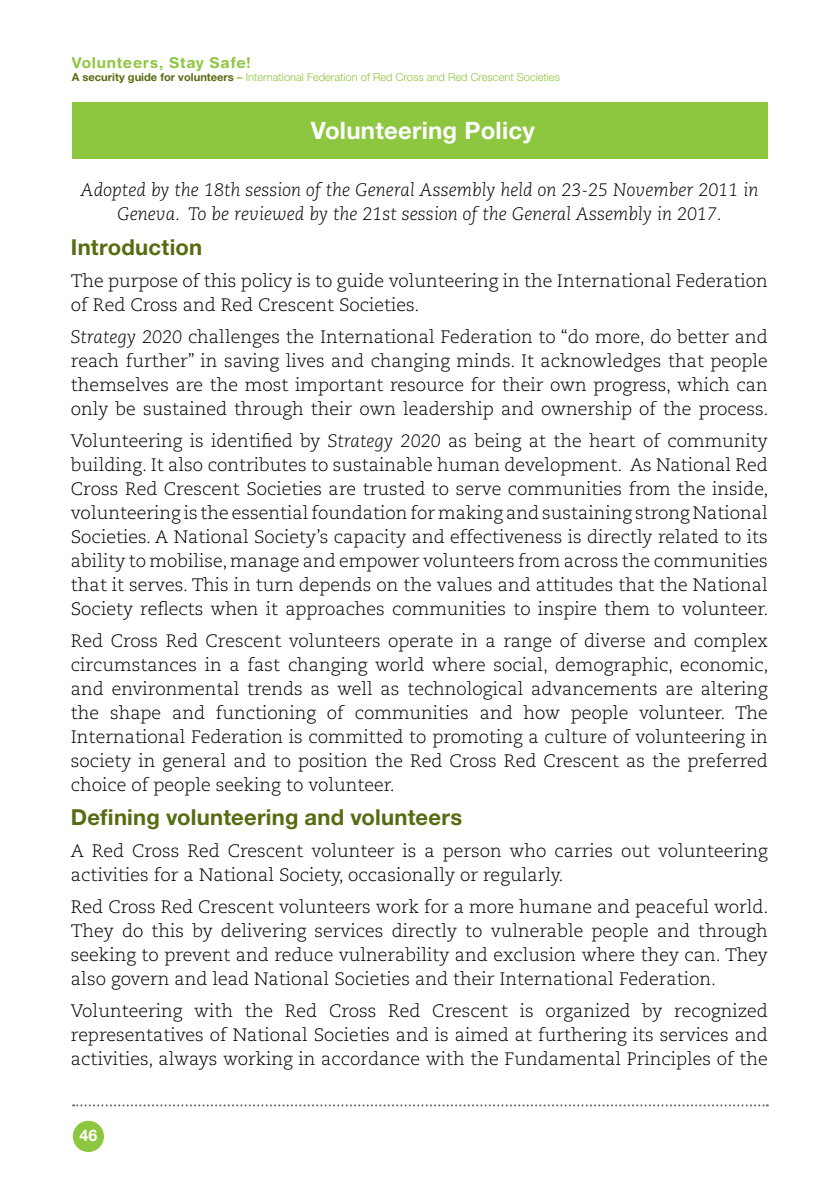
<style>
.page{position:relative;width:840px;height:1191px;background:#fff}
.page>*{position:absolute;margin:0;border:0;box-sizing:border-box;transform-origin:0 0}
.t1{font:700 24px "Helvetica Neue LT Std";letter-spacing:.01em;color:#fff}
.t2{font:700 22px "Helvetica Neue LT Std";letter-spacing:.01em;color:#566c11}
.t3{font:300 18px/24px "Caecilia LT Std";color:#000;text-align:justify}
.t4{font:italic 300 18px/24px "Caecilia LT Std";color:#000;text-align:center}
.t5{font:700 16px "Helvetica Neue";color:#fff}
.t6{font:700 15px "Helvetica Rounded LT Std";letter-spacing:.045em;color:#8dc63f}
.t7{font:300 11px "Helvetica Neue LT Std";color:#8dc63f}
.s1{font-weight:700;color:#566c11}
.s2{font-weight:700}
.s3{font-style:italic}
</style>
<div class="page">
<svg style="left:73px;top:1104px;width:694px;height:2px"></svg>
<div style="left:73px;top:1120px;width:31px;height:32px;background:#8dc63f;border-radius:50%"></div>
<div style="left:72px;top:102px;width:695px;height:57px;background:#8dc63f"></div>
<p class="t6" style="left:72px;top:54px;width:180px">Volunteers, Stay Safe!</p>
<p class="t7" style="left:72px;top:71px;width:489px"><span class="s1">A security guide for volunteers</span> <span class="s2">–</span> International Federation of Red Cross and Red Crescent Societies</p>
<h1 class="t1" style="left:311px;top:116px;width:225px">Volunteering Policy</h1>
<p class="t4" style="left:80px;top:179px;width:679px">Adopted by the 18th session of the General Assembly held on 23-25 November 2011 in<br>Geneva. To be reviewed by the 21st session of the General Assembly in 2017.</p>
<p class="t2" style="left:71px;top:233px;width:133px">Introduction</p>
<p class="t3" style="left:71px;top:269px;width:698px">The purpose of this policy is to guide volunteering in the International Federation of Red Cross and Red Crescent Societies.</p>
<p class="t3" style="left:71px;top:325px;width:698px"><span class="s3">Strategy 2020</span> challenges the International Federation to “do more, do better and reach further” in saving lives and changing minds. It acknowledges that people themselves are the most important resource for their own progress, which can only be sustained through their own leadership and ownership of the process.</p>
<p class="t3" style="left:71px;top:429px;width:698px">Volunteering is identified by <span class="s3">Strategy 2020</span> as being at the heart of community building. It also contributes to sustainable human development. As National Red Cross Red Crescent Societies are trusted to serve communities from the inside, volunteering is the essential foundation for making and sustaining strong National Societies. A National Society’s capacity and effectiveness is directly related to its ability to mobilise, manage and empower volunteers from across the communities that it serves. This in turn depends on the values and attitudes that the National Society reflects when it approaches communities to inspire them to volunteer.</p>
<p class="t3" style="left:71px;top:629px;width:698px">Red Cross Red Crescent volunteers operate in a range of diverse and complex circumstances in a fast changing world where social, demographic, economic, and environmental trends as well as technological advancements are altering the shape and functioning of communities and how people volunteer. The International Federation is committed to promoting a culture of volunteering in society in general and to position the Red Cross Red Crescent as the preferred choice of people seeking to volunteer.</p>
<p class="t2" style="left:71px;top:804px;width:392px">Defining volunteering and volunteers</p>
<p class="t3" style="left:71px;top:839px;width:698px">A Red Cross Red Crescent volunteer is a person who carries out volunteering activities for a National Society, occasionally or regularly.</p>
<p class="t3" style="left:71px;top:895px;width:698px">Red Cross Red Crescent volunteers work for a more humane and peaceful world.<br>They do this by delivering services directly to vulnerable people and through seeking to prevent and reduce vulnerability and exclusion where they can. They also govern and lead National Societies and their International Federation.</p>
<p class="t3" style="left:71px;top:999px;width:698px">Volunteering with the Red Cross Red Crescent is organized by recognized representatives of National Societies and is aimed at furthering its services and activities, always working in accordance with the Fundamental Principles of the</p>
<p class="t5" style="left:79px;top:1125px;width:19px">46</p>
</div>
